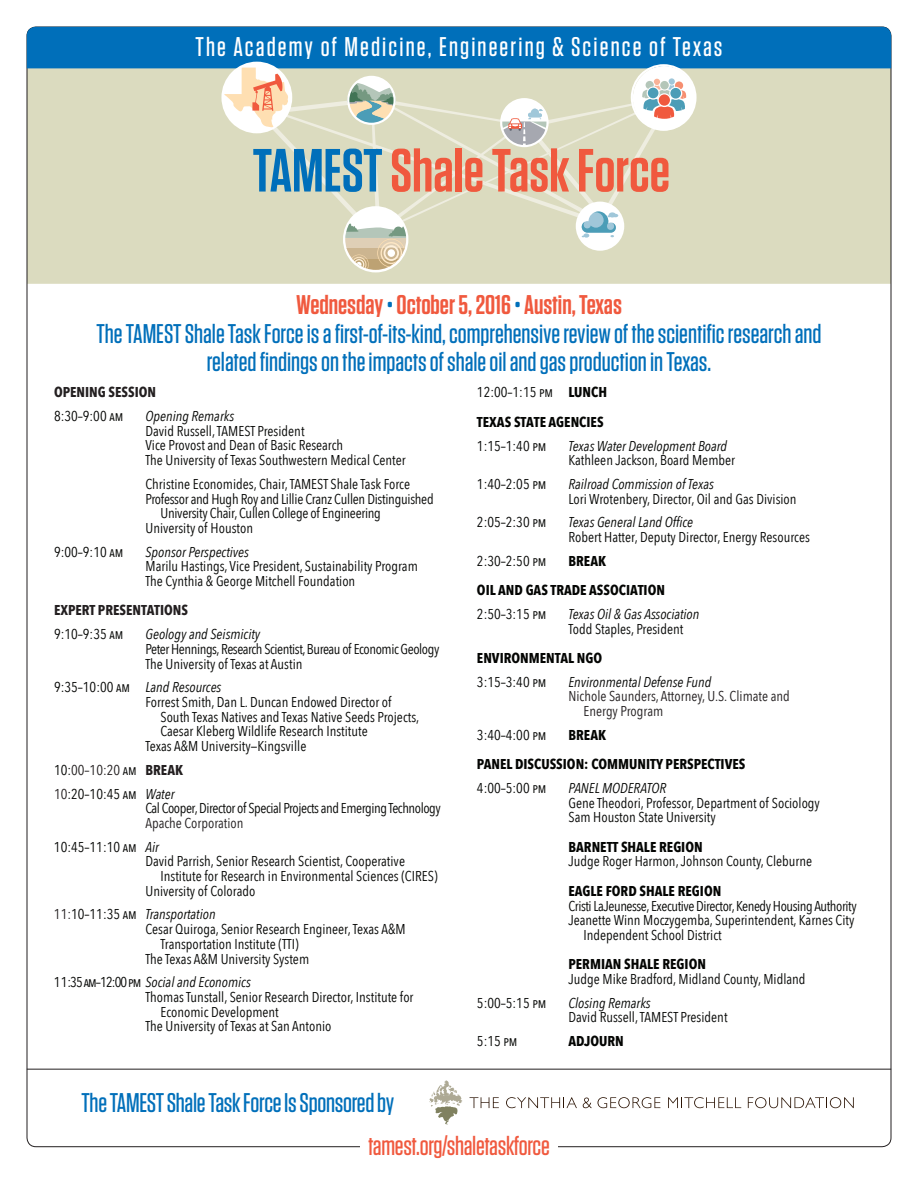
<style>
.page{position:relative;width:918px;height:1188px;background:#fff}
.page>*{position:absolute;margin:0;border:0;box-sizing:border-box;transform-origin:0 0}
.t1{font:600 60.75px "Tungsten";color:#f0593e}
.t2{font:500 27px/28.5px "Tungsten";color:#006fba;text-align:center}
.t3{font:500 27px "Tungsten";letter-spacing:.08em;color:#fff}
.t4{font:500 27px "Tungsten";letter-spacing:-.01em;color:#f0593e}
.t5{font:14.25px/14.7px "Avenir Next Condensed";color:#040503}
.t6{font:italic 14.25px "Avenir Next Condensed";color:#040503}
.t7{font:14.25px/14.7px "Avenir Next Condensed";letter-spacing:-.03em;color:#040503}
.t8{font:700 14.25px/29.4px "Avenir Next Condensed";color:#040503}
.t9{font:14.25px "Avenir Next Condensed";letter-spacing:-.02em;color:#040503}
.t10{font:14.25px/23.7px "Avenir Next Condensed";color:#231f20}
.t11{font:700 14.25px "Avenir Next Condensed";color:#231f20}
.s1{color:#006fba}
.s2{font-weight:600;color:#f0593e}
.s3{font-weight:600}
.s4{font-style:normal}
.s5{color:#231f20}
.s6{font-weight:700;color:#231f20}
.s7{font-style:italic}
.s8{color:#040503}
.s9{font-style:italic;color:#040503}
.s10{font-style:normal;color:#231f20}
.s11{font-weight:400}
</style>
<div class="page">
<svg style="left:29px;top:272px;width:860px;height:12px;background:#dbdbc0"></svg>
<svg style="left:27px;top:27px;width:864px;height:245px;background:#b6c8c0"></svg>
<svg style="left:429px;top:1080px;width:33px;height:44px"></svg>
<svg style="left:470px;top:1097px;width:29px;height:11px"></svg>
<svg style="left:506px;top:1097px;width:71px;height:11px"></svg>
<svg style="left:583px;top:1098px;width:9px;height:10px"></svg>
<svg style="left:598px;top:1097px;width:62px;height:11px"></svg>
<svg style="left:668px;top:1097px;width:73px;height:11px"></svg>
<svg style="left:748px;top:1097px;width:106px;height:11px"></svg>
<hr style="left:27px;top:1069px;width:864px;height:1px;background:#231f20">
<h2 class="t3" style="left:195px;top:32px;width:529px">The Academy of Medicine, Engineering &amp; Science of Texas</h2>
<h1 class="t1" style="left:253px;top:138px;width:419px"><span class="s1">TAMEST</span>Shale Task Force</h1>
<h2 class="t2" style="left:97px;top:291px;width:726px"><span class="s2">Wednesday</span> <span class="s3">•</span> <span class="s2">October 5, 2016</span> <span class="s3">•</span> <span class="s2">Austin, Texas<br></span>The TAMEST Shale Task Force is a first-of-its-kind, comprehensive review of the scientific research and related findings on the impacts of shale oil and gas production in Texas.</h2>
<p class="t11" style="left:54px;top:384px;width:104px">OPENING SESSION</p>
<p class="t5" style="left:54px;top:408px;width:71px">8:30–9:00 AM</p>
<p class="t6" style="left:145px;top:407px;width:90px">Opening Remarks</p>
<p class="t5" style="left:145px;top:423px;width:262px">David Russell, TAMEST President<br>Vice Provost and Dean of Basic Research<br>The University of Texas Southwestern Medical Center</p>
<p class="t5" style="left:145px;top:476px;width:266px">Christine Economides, Chair, TAMEST Shale Task Force</p>
<p class="t9" style="left:145px;top:486px;width:290px">Professor and Hugh Roy and Lillie Cranz Cullen Distinguished</p>
<p class="t9" style="left:161px;top:501px;width:222px">University Chair, Cullen College of Engineering</p>
<p class="t5" style="left:146px;top:520px;width:109px">University of Houston</p>
<p class="t5" style="left:54px;top:544px;width:71px">9:00–9:10 AM</p>
<p class="t6" style="left:146px;top:543px;width:105px">Sponsor Perspectives</p>
<p class="t5" style="left:146px;top:558px;width:274px">Marilu Hastings, Vice President, Sustainability Program<br>The Cynthia &amp; George Mitchell Foundation</p>
<p class="t11" style="left:54px;top:602px;width:136px">EXPERT PRESENTATIONS</p>
<p class="t5" style="left:54px;top:626px;width:71px">9:10–9:35 AM</p>
<p class="t6" style="left:146px;top:626px;width:116px">Geology and Seismicity</p>
<p class="t7" style="left:146px;top:641px;width:295px">Peter Hennings, Research Scientist, Bureau of Economic Geology<br>The University of Texas at Austin</p>
<p class="t6" style="left:54px;top:679px;width:169px"><span class="s4">9:35–10:00 AM</span> Land Resources</p>
<p class="t5" style="left:146px;top:694px;width:248px">Forrest Smith, Dan L. Duncan Endowed Director of</p>
<p class="t5" style="left:161px;top:709px;width:260px">South Texas Natives and Texas Native Seeds Projects,</p>
<p class="t5" style="left:161px;top:723px;width:209px">Caesar Kleberg Wildlife Research Institute</p>
<p class="t5" style="left:146px;top:738px;width:162px">Texas A&amp;M University—Kingsville</p>
<p class="t5" style="left:54px;top:757px;width:131px;line-height:23.7px">10:<span class="s5">00–10:20</span> AM <span class="s6">BREAK<br></span><span class="s5">10</span>:20–10:45 AM <span class="s7">Water</span></p>
<p class="t7" style="left:146px;top:800px;width:297px">Cal Cooper, Director of Special Projects and Emerging Technology</p>
<p class="t10" style="left:54px;top:810px;width:191px;text-indent:91px">Apache Corporation<br><span class="s8">10:45–11:10 AM</span> <span class="s9">Air</span></p>
<p class="t5" style="left:145px;top:853px;width:261px">David Parrish, Senior Research Scientist, Cooperative</p>
<p class="t5" style="left:161px;top:868px;width:279px">Institute for Research in Environmental Sciences (CIRES)</p>
<p class="t5" style="left:145px;top:883px;width:111px">University of Colorado</p>
<p class="t6" style="left:54px;top:906px;width:163px"><span class="s10">11:</span><span class="s4">10–11:35 AM</span> Transportation</p>
<p class="t5" style="left:145px;top:921px;width:262px">Cesar Quiroga, Senior Research Engineer, Texas A&amp;M</p>
<p class="t5" style="left:161px;top:936px;width:140px">Transportation Institute (TTI)</p>
<p class="t5" style="left:145px;top:951px;width:165px">The Texas A&amp;M University System</p>
<p class="t6" style="left:54px;top:974px;width:198px"><span class="s4">11:35 AM–12:00 PM</span> Social and Economics</p>
<p class="t5" style="left:145px;top:989px;width:270px">Thomas Tunstall, Senior Research Director, Institute for</p>
<p class="t5" style="left:161px;top:1004px;width:120px">Economic Development</p>
<p class="t5" style="left:145px;top:1018px;width:188px">The University of Texas at San Antonio</p>
<p class="t8" style="left:477px;top:378px;width:132px"><span class="s11">12:00–1:15 PM</span> LUNCH<br>TEXAS STATE AGENCIES</p>
<p class="t5" style="left:477px;top:438px;width:71px">1:15–1:40 PM</p>
<p class="t6" style="left:568px;top:437px;width:160px">Texas Water Development Board</p>
<p class="t5" style="left:568px;top:452px;width:168px">Kathleen Jackson, Board Member</p>
<p class="t5" style="left:477px;top:476px;width:71px">1:40–2:05 PM</p>
<p class="t6" style="left:568px;top:475px;width:147px">Railroad Commission of Texas</p>
<p class="t5" style="left:568px;top:491px;width:230px">Lori Wrotenbery, Director, Oil and Gas Division</p>
<p class="t5" style="left:477px;top:514px;width:71px">2:05–2:30 PM</p>
<p class="t6" style="left:568px;top:514px;width:126px">Texas General Land Office</p>
<p class="t5" style="left:568px;top:529px;width:243px">Robert Hatter, Deputy Director, Energy Resources</p>
<p class="t5" style="left:477px;top:553px;width:71px">2:30–2:50 PM</p>
<p class="t8" style="left:477px;top:546px;width:190px;text-indent:91px">BREAK<br>OIL AND GAS TRADE ASSOCIATION</p>
<p class="t5" style="left:477px;top:606px;width:71px">2:50–3:15 PM</p>
<p class="t6" style="left:568px;top:605px;width:132px">Texas Oil &amp; Gas Association</p>
<p class="t5" style="left:568px;top:621px;width:116px">Todd Staples, President</p>
<p class="t8" style="left:477px;top:643px;width:127px">ENVIRONMENTAL NGO</p>
<p class="t5" style="left:477px;top:674px;width:71px">3:15–3:40 PM</p>
<p class="t6" style="left:568px;top:673px;width:144px">Environmental Defense Fund</p>
<p class="t10" style="left:584px;top:688px;width:208px;line-height:14.7px;text-indent:-15px">Nichole Saunders, Attorney, U.S. Climate and<br>Energy Program</p>
<p class="t5" style="left:477px;top:727px;width:71px">3:40–4:00 PM</p>
<p class="t8" style="left:477px;top:720px;width:270px;text-indent:91px">BREAK<br>PANEL DISCUSSION: COMMUNITY PERSPECTIVES</p>
<p class="t5" style="left:477px;top:780px;width:71px">4:00–5:00 PM</p>
<p class="t6" style="left:568px;top:779px;width:99px">PANEL MODERATOR</p>
<p class="t5" style="left:568px;top:795px;width:253px">Gene Theodori, Professor, Department of Sociology<br>Sam Houston State University</p>
<p class="t8" style="left:568px;top:832px;width:136px">BARNETT SHALE REGION</p>
<p class="t5" style="left:568px;top:853px;width:245px">Judge Roger Harmon, Johnson County, Cleburne</p>
<p class="t8" style="left:568px;top:876px;width:154px">EAGLE FORD SHALE REGION</p>
<p class="t7" style="left:568px;top:898px;width:290px">Cristi LaJeunesse, Executive Director, Kenedy Housing Authority</p>
<p class="t5" style="left:568px;top:912px;width:287px">Jeanette Winn Moczygemba, Superintendent, Karnes City</p>
<p class="t5" style="left:584px;top:927px;width:140px">Independent School District</p>
<p class="t8" style="left:568px;top:950px;width:139px">PERMIAN SHALE REGION</p>
<p class="t5" style="left:568px;top:971px;width:239px">Judge Mike Bradford, Midland County, Midland</p>
<p class="t5" style="left:477px;top:995px;width:71px">5:00–5:15 PM</p>
<p class="t6" style="left:568px;top:994px;width:84px">Closing Remarks</p>
<p class="t5" style="left:568px;top:1009px;width:161px">David Russell, TAMEST President</p>
<p class="t5" style="left:477px;top:1033px;width:42px">5:15 PM</p>
<p class="t8" style="left:568px;top:1026px;width:57px">ADJOURN</p>
<h2 class="t2" style="left:82px;top:1089px;width:314px">The TAMEST Shale Task Force Is Sponsored by</h2>
<h2 class="t4" style="left:368px;top:1132px;width:183px">tamest.org/shaletaskforce</h2>
</div>
